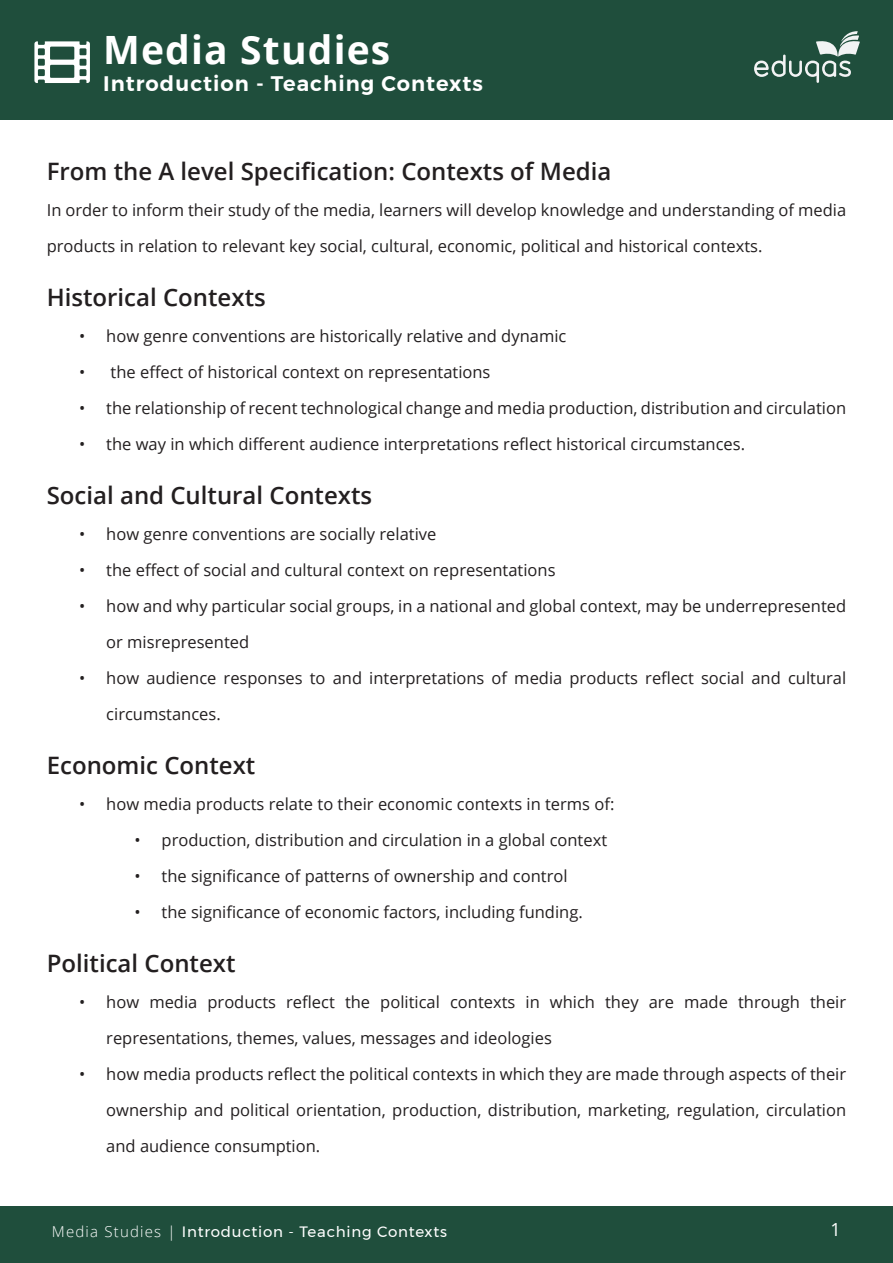
<style>
.page{position:relative;width:893px;height:1263px;background:#fff}
.page>*{position:absolute;margin:0;border:0;box-sizing:border-box;transform-origin:0 0}
.t1{font:700 39px "Open Sans";letter-spacing:.03em;color:#fff}
.t2{font:600 24px "Open Sans";color:#231f20}
.t3{font:600 21px "Montserrat";letter-spacing:.05em;color:#fff}
.t4{font:18px "Open Sans";color:#fff}
.Paragraph_text{font:16.5px/36px "Open Sans";color:#231f20}
.t5{font:15px "Montserrat";letter-spacing:.05em;color:#fff}
.s1{font-family:"Open Sans";font-weight:300}
</style>
<div class="page">
<div style="left:0;top:0;width:893px;height:119px;background:#1f4e3c"></div>
<svg style="left:754px;top:31px;width:106px;height:52px"></svg>
<div style="left:0;top:1206px;width:893px;height:57px;background:#1f4e3c"></div>
<h1 class="t1" style="left:103px;top:23px;width:289px">Media Studies</h1>
<p class="t3" style="left:103px;top:66px;width:381px">Introduction - Teaching Contexts</p>
<h3 class="t2" style="left:47px;top:155px;width:566px">From the A level Specification: Contexts of Media</h3>
<p class="Paragraph_text" style="left:47px;top:192px;width:801px">In order to inform their study of the media, learners will develop knowledge and understanding of media products in relation to relevant key social, cultural, economic, political and historical contexts.</p>
<h3 class="t2" style="left:47px;top:281px;width:220px">Historical Contexts</h3>
<p class="Paragraph_text" style="left:79px;top:318px;width:489px">• how genre conventions are historically relative and dynamic</p>
<p class="Paragraph_text" style="left:79px;top:354px;width:413px">• the effect of historical context on representations</p>
<p class="Paragraph_text" style="left:79px;top:390px;width:768px">• the relationship of recent technological change and media production, distribution and circulation</p>
<p class="Paragraph_text" style="left:79px;top:426px;width:667px">• the way in which different audience interpretations reflect historical circumstances.</p>
<h3 class="t2" style="left:47px;top:479px;width:327px">Social and Cultural Contexts</h3>
<p class="Paragraph_text" style="left:79px;top:516px;width:359px">• how genre conventions are socially relative</p>
<p class="Paragraph_text" style="left:79px;top:552px;width:478px">• the effect of social and cultural context on representations</p>
<p class="Paragraph_text" style="left:106px;top:588px;width:741px;text-indent:-27px">• how and why particular social groups, in a national and global context, may be underrepresented or misrepresented</p>
<p class="Paragraph_text" style="left:106px;top:660px;width:741px;text-indent:-27px">• how audience responses to and interpretations of media products reflect social and cultural circumstances.</p>
<h3 class="t2" style="left:47px;top:749px;width:210px">Economic Context</h3>
<p class="Paragraph_text" style="left:79px;top:786px;width:537px">• how media products relate to their economic contexts in terms of:</p>
<p class="Paragraph_text" style="left:135px;top:822px;width:474px">• production, distribution and circulation in a global context</p>
<p class="Paragraph_text" style="left:135px;top:858px;width:434px">• the significance of patterns of ownership and control</p>
<p class="Paragraph_text" style="left:135px;top:894px;width:450px">• the significance of economic factors, including funding.</p>
<h3 class="t2" style="left:47px;top:947px;width:190px">Political Context</h3>
<p class="Paragraph_text" style="left:106px;top:984px;width:741px;text-indent:-27px">• how media products reflect the political contexts in which they are made through their representations, themes, values, messages and ideologies</p>
<p class="Paragraph_text" style="left:106px;top:1056px;width:741px;text-align:justify;text-indent:-27px">• how media products reflect the political contexts in which they are made through aspects of their ownership and political orientation, production, distribution, marketing, regulation, circulation and audience consumption.</p>
<p class="t5" style="left:52px;top:1220px;width:397px"><span class="s1">Media Studies |</span> Introduction - Teaching Contexts</p>
<p class="t4" style="left:830px;top:1217px;width:12px">1</p>
</div>
